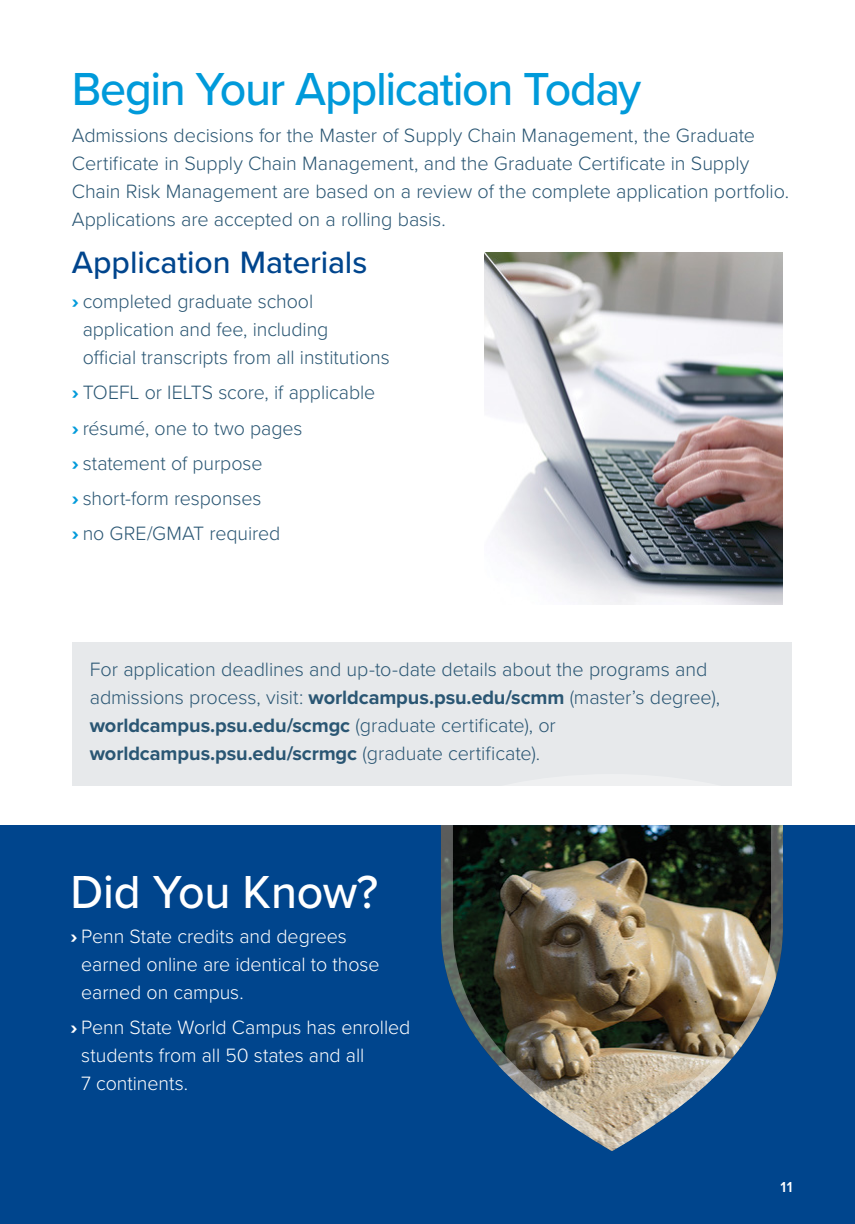
<style>
.page{position:relative;width:855px;height:1224px;background:#fff}
.page>*{position:absolute;margin:0;border:0;box-sizing:border-box;transform-origin:0 0}
.Page_Headlines{font:500 48px "Proxima Nova";letter-spacing:-.03em;color:#009ada}
.Page_Headlines1{font:500 48px "Proxima Nova";letter-spacing:-.005em;color:#fff}
.Paragraph_Subtitles{font:500 32px "Proxima Nova";letter-spacing:-.005em;color:#00458d}
.Body_Text_2_Column_Span1{font:300 20px/28px "Proxima Nova";letter-spacing:-.005em;color:#2a5673}
.t1{font:300 20px/28px "Proxima Nova";letter-spacing:-.005em;color:#fff}
.Body_Text_2_Column_Span1-2{font:700 20px "Proxima Nova";letter-spacing:-.005em;color:#2a5673}
.t2{font:600 15px "Proxima Nova";color:#fff}
.s1{font-family:"Proxima Nova Extrabld";font-weight:400;color:#009ada}
.s2{font-weight:700}
.s3{font-weight:300}
.s4{font-family:"Proxima Nova Extrabld";font-weight:400}
</style>
<div class="page">
<div style="left:0;top:825px;width:855px;height:399px;background:#00458d"></div>
<div style="left:72px;top:642px;width:719px;height:144px;background:#e7e9eb"></div>
<img style="left:441px;top:825px;width:342px;height:326px">
<img style="left:484px;top:252px;width:299px;height:353px">
<h1 class="Page_Headlines" style="left:72px;top:53px;width:571px">Begin Your Application Today</h1>
<p class="Body_Text_2_Column_Span1" style="left:72px;top:120px;width:719px">Admissions decisions for the Master of Supply Chain Management, the Graduate Certificate in Supply Chain Management, and the Graduate Certificate in Supply Chain Risk Management are based on a review of the complete application portfolio.<br>Applications are accepted on a rolling basis.</p>
<h2 class="Paragraph_Subtitles" style="left:72px;top:239px;width:297px">Application Materials</h2>
<p class="Body_Text_2_Column_Span1" style="left:83px;top:287px;width:309px;text-indent:-11px"><span class="s1">›</span> completed graduate school application and fee, including<br>official transcripts from all institutions</p>
<p class="Body_Text_2_Column_Span1" style="left:72px;top:378px;width:305px"><span class="s1">›</span> TOEFL or IELTS score, if applicable</p>
<p class="Body_Text_2_Column_Span1" style="left:72px;top:413px;width:232px"><span class="s1">›</span> résumé, one to two pages</p>
<p class="Body_Text_2_Column_Span1" style="left:72px;top:448px;width:192px"><span class="s1">›</span> statement of purpose</p>
<p class="Body_Text_2_Column_Span1" style="left:72px;top:483px;width:191px"><span class="s1">›</span> short-form responses</p>
<p class="Body_Text_2_Column_Span1" style="left:72px;top:519px;width:210px"><span class="s1">›</span> no GRE/GMAT required</p>
<p class="Body_Text_2_Column_Span1" style="left:90px;top:654px;width:632px">For application deadlines and up-to-date details about the programs and admissions process, visit: <span class="s2">worldcampus.psu.edu/scmm</span> (master’s degree), <span class="s2">worldcampus.psu.edu/scmgc</span> (graduate certificate), or</p>
<p class="Body_Text_2_Column_Span1-2" style="left:90px;top:738px;width:452px">worldcampus.psu.edu/scrmgc <span class="s3">(graduate certificate).</span></p>
<p class="Page_Headlines1" style="left:70px;top:856px;width:309px">Did You Know?</p>
<p class="t1" style="left:81px;top:921px;width:300px;text-indent:-11px"><span class="s4">›</span> Penn State credits and degrees earned online are identical to those earned on campus.</p>
<p class="t1" style="left:81px;top:1012px;width:331px;text-indent:-11px"><span class="s4">›</span> Penn State World Campus has enrolled students from all 50 states and all<br>7 continents.</p>
<p class="t2" style="left:780px;top:1176px;width:14px">11</p>
</div>
